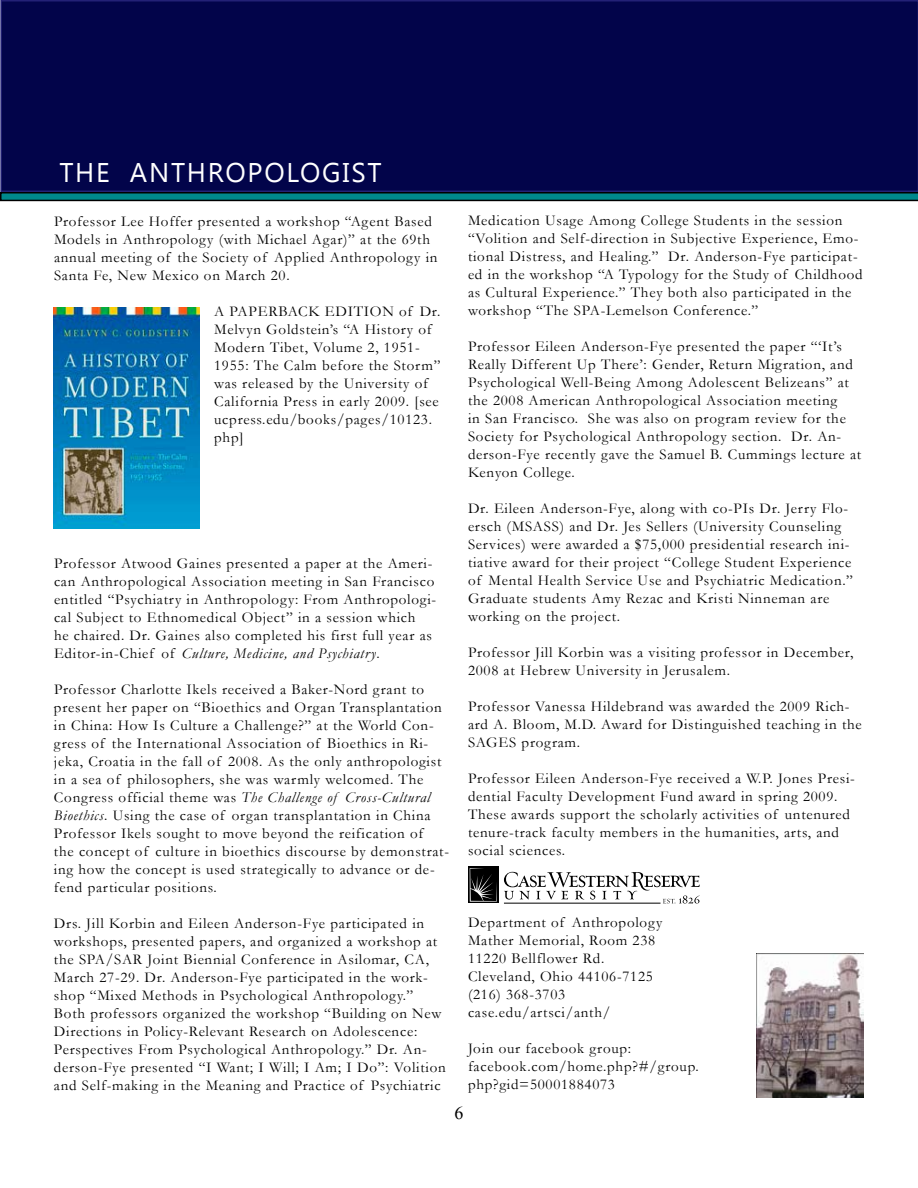
<style>
.page{position:relative;width:918px;height:1188px;background:#fff}
.page>*{position:absolute;margin:0;border:0;box-sizing:border-box;transform-origin:0 0}
.t1{font:27px "Segoe UI";letter-spacing:.065em;color:#fff}
.t2{font:18px "Times New Roman";color:#000}
.t3{font:15px/18px "Garamond";letter-spacing:.05em;color:#000}
.s1{font-style:italic}
</style>
<div class="page">
<img style="left:756px;top:954px;width:108px;height:144px">
<div style="left:0;top:0;width:918px;height:192px;background:#02044a"></div>
<svg style="left:504px;top:872px;width:196px;height:32px"></svg>
<hr style="left:504px;top:903px;width:157px;height:1px;background:#000">
<svg style="left:468px;top:866px;width:30px;height:37px"></svg>
<svg style="left:470px;top:868px;width:27px;height:34px"></svg>
<svg style="left:0;top:192px;width:918px;height:9px;background:#005d5f"></svg>
<img style="left:54px;top:307px;width:146px;height:222px">
<h1 class="t1" style="left:54px;top:146px;width:324px">THE ANTHROPOLOGIST</h1>
<h1 class="t1" style="left:59px;top:153px;width:324px">THE ANTHROPOLOGIST</h1>
<p class="t3" style="left:54px;top:212px;width:385px">Professor Lee Hoffer presented a workshop “Agent Based Models in Anthropology (with Michael Agar)” at the 69th annual meeting of the Society of Applied Anthropology in Santa Fe, New Mexico on March 20.</p>
<p class="t3" style="left:214px;top:302px;width:228px">A PAPERBACK EDITION of Dr.<br>Melvyn Goldstein’s “A History of<br>Modern Tibet, Volume 2, 1951-<br>1955: The Calm before the Storm” was released by the University of<br>California Press in early 2009. [see ucpress.edu/books/pages/10123. php]</p>
<p class="t3" style="left:54px;top:554px;width:384px">Professor Atwood Gaines presented a paper at the Ameri&shy;can Anthropological Association meeting in San Francisco entitled “Psychiatry in Anthropology: From Anthropologi&shy;cal Subject to Ethnomedical Object” in a session which<br>he chaired. Dr. Gaines also completed his first full year as Editor-in-Chief of <span class="s1">Culture, Medicine, and Psychiatry</span>.</p>
<p class="t3" style="left:54px;top:680px;width:397px">Professor Charlotte Ikels received a Baker-Nord grant to present her paper on “Bioethics and Organ Transplantation in China: How Is Culture a Challenge?” at the World Con&shy;gress of the International Association of Bioethics in Ri&shy;jeka, Croatia in the fall of 2008. As the only anthropologist in a sea of philosophers, she was warmly welcomed. The Congress official theme was <span class="s1">The Challenge of Cross-Cultural Bioethics</span>. Using the case of organ transplantation in China Professor Ikels sought to move beyond the reification of<br>the concept of culture in bioethics discourse by demonstrat&shy;ing how the concept is used strategically to advance or de&shy;fend particular positions.</p>
<p class="t3" style="left:54px;top:914px;width:393px">Drs. Jill Korbin and Eileen Anderson-Fye participated in workshops, presented papers, and organized a workshop at the SPA/SAR Joint Biennial Conference in Asilomar, CA, March 27-29. Dr. Anderson-Fye participated in the work&shy;shop “Mixed Methods in Psychological Anthropology.” Both professors organized the workshop “Building on New Directions in Policy-Relevant Research on Adolescence:<br>Perspectives From Psychological Anthropology.” Dr. An&shy;derson-Fye presented “I Want; I Will; I Am; I Do”: Volition and Self-making in the Meaning and Practice of Psychiatric</p>
<p class="t3" style="left:468px;top:211px;width:396px">Medication Usage Among College Students in the session “Volition and Self-direction in Subjective Experience, Emo&shy;tional Distress, and Healing.” Dr. Anderson-Fye participat&shy;ed in the workshop “A Typology for the Study of Childhood as Cultural Experience.” They both also participated in the workshop “The SPA-Lemelson Conference.”</p>
<p class="t3" style="left:468px;top:337px;width:395px">Professor Eileen Anderson-Fye presented the paper “‘It’s Really Different Up There’: Gender, Return Migration, and Psychological Well-Being Among Adolescent Belizeans” at the 2008 American Anthropological Association meeting<br>in San Francisco. She was also on program review for the Society for Psychological Anthropology section. Dr. An&shy;derson-Fye recently gave the Samuel B. Cummings lecture at Kenyon College.</p>
<p class="t3" style="left:468px;top:499px;width:386px">Dr. Eileen Anderson-Fye, along with co-PIs Dr. Jerry Flo&shy;ersch (MSASS) and Dr. Jes Sellers (University Counseling Services) were awarded a $75,000 presidential research ini&shy;tiative award for their project “College Student Experience of Mental Health Service Use and Psychiatric Medication.” Graduate students Amy Rezac and Kristi Ninneman are working on the project.</p>
<p class="t3" style="left:468px;top:643px;width:387px">Professor Jill Korbin was a visiting professor in December,<br>2008 at Hebrew University in Jerusalem.</p>
<p class="t3" style="left:468px;top:697px;width:395px">Professor Vanessa Hildebrand was awarded the 2009 Rich&shy;ard A. Bloom, M.D. Award for Distinguished teaching in the<br>SAGES program.</p>
<p class="t3" style="left:468px;top:769px;width:388px">Professor Eileen Anderson-Fye received a W.P. Jones Presi&shy;dential Faculty Development Fund award in spring 2009.<br>These awards support the scholarly activities of untenured tenure-track faculty members in the humanities, arts, and social sciences.</p>
<p class="t3" style="left:468px;top:913px;width:196px">Department of Anthropology<br>Mather Memorial, Room 238<br>11220 Bellflower Rd.<br>Cleveland, Ohio 44106-7125 (216) 368-3703 case.edu/artsci/anth/</p>
<p class="t3" style="left:468px;top:1039px;width:232px">Join our facebook group: facebook.com/home.php?#/group. php?gid=50001884073</p>
<p class="t2" style="left:454px;top:1101px;width:10px">6</p>
</div>
